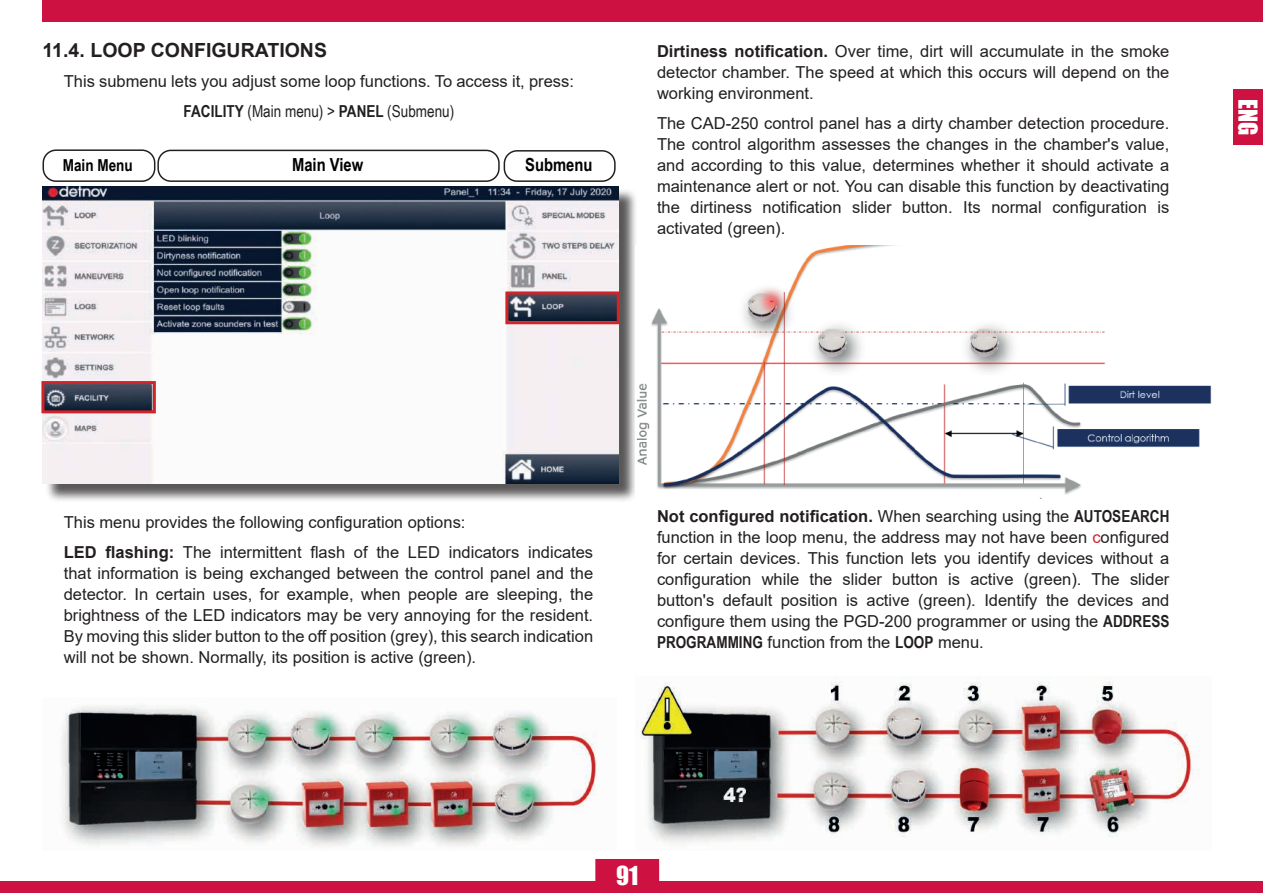
<style>
.page{position:relative;width:1263px;height:893px;background:#fff}
.page>*{position:absolute;margin:0;border:0;box-sizing:border-box;transform-origin:0 0}
.t1{font:24px "Impact";color:#fff}
.t2{font:700 19.5px "Arial";color:#231f20}
.t3{font:700 18px "Arial Narrow";color:#000001}
.t4{font:16.5px/21px "Arial";color:#231f20;text-align:justify}
.t5{font:16.5px "Arial Narrow";color:#231f20}
.t6{font:700 16.5px "Arial Narrow";color:#000001}
.s1{font-weight:700}
.s2{font-family:"Arial Narrow";font-weight:700}
.s3{color:#d1232a}
</style>
<div class="page">
<div style="left:0;top:881px;width:1263px;height:12px;background:#cd1141"></div>
<svg style="left:595px;top:859px;width:65px;height:22px"></svg>
<div style="left:43px;top:0;width:1220px;height:21px;background:#cd1141"></div>
<div style="left:1233px;top:89px;width:30px;height:55px;background:#cd1141"></div>
<div style="left:45px;top:188px;width:593px;height:315px;background:#231f20;opacity:.75"></div>
<img style="left:43px;top:186px;width:576px;height:298px">
<div style="left:43px;top:149px;width:112px;height:33px;border:2px solid #231f20;border-radius:13px"></div>
<div style="left:504px;top:150px;width:112px;height:32px;border:2px solid #231f20;border-radius:13px"></div>
<div style="left:157px;top:150px;width:343px;height:32px;border:2px solid #231f20;border-radius:13px"></div>
<div style="left:41px;top:381px;width:115px;height:32px;border:3px solid #d1232a"></div>
<div style="left:505px;top:292px;width:115px;height:32px;border:3px solid #d1232a"></div>
<img style="left:61px;top:706px;width:536px;height:141px">
<img style="left:636px;top:245px;width:576px;height:254px">
<img style="left:639px;top:676px;width:561px;height:167px">
<p class="t2" style="left:43px;top:36px;width:286px">11.4. LOOP CONFIGURATIONS</p>
<p class="t4" style="left:64px;top:71px;width:512px">This submenu lets you adjust some loop functions. To access it, press:</p>
<p class="t5" style="left:184px;top:99px;width:272px"><span class="s1">FACILITY</span> (Main menu) &gt; <span class="s1">PANEL</span> (Submenu)</p>
<p class="t6" style="left:63px;top:153px;width:71px">Main Menu</p>
<p class="t3" style="left:292px;top:151px;width:73px">Main View</p>
<p class="t3" style="left:525px;top:151px;width:69px">Submenu</p>
<p class="t4" style="left:657px;top:41px;width:514px"><span class="s1">Dirtiness notification.</span> Over time, dirt will accumulate in the smoke detector chamber. The speed at which this occurs will depend on the working environment.</p>
<p class="t4" style="left:657px;top:113px;width:514px">The CAD-250 control panel has a dirty chamber detection procedure.<br>The control algorithm assesses the changes in the chamber's value, and according to this value, determines whether it should activate a maintenance alert or not. You can disable this function by deactivating the dirtiness notification slider button. Its normal configuration is activated (green).</p>
<h1 class="t1" style="left:1267px;top:99px;width:38px;rotate:90deg">ENG</h1>
<p class="t4" style="left:64px;top:507px;width:531px;line-height:30px">This menu provides the following configuration options:<br><span class="s1">LED flashing:</span> The intermittent flash of the LED indicators indicates</p>
<p class="t4" style="left:64px;top:563px;width:531px">that information is being exchanged between the control panel and the detector. In certain uses, for example, when people are sleeping, the brightness of the LED indicators may be very annoying for the resident.<br>By moving this slider button to the off position (grey), this search indication will not be shown. Normally, its position is active (green).</p>
<p class="t4" style="left:657px;top:506px;width:514px"><span class="s1">Not configured notification.</span> When searching using the <span class="s2">AUTOSEARCH </span>function in the loop menu, the address may not have been <span class="s3">c</span>onfigured for certain devices. This function lets you identify devices without a configuration while the slider button is active (green). The slider button's default position is active (green). Identify the devices and configure them using the PGD-200 programmer or using the <span class="s2">ADDRESS PROGRAMMING</span> function from the <span class="s2">LOOP</span> menu.</p>
<h1 class="t1" style="left:616px;top:857px;width:24px">91</h1>
</div>
